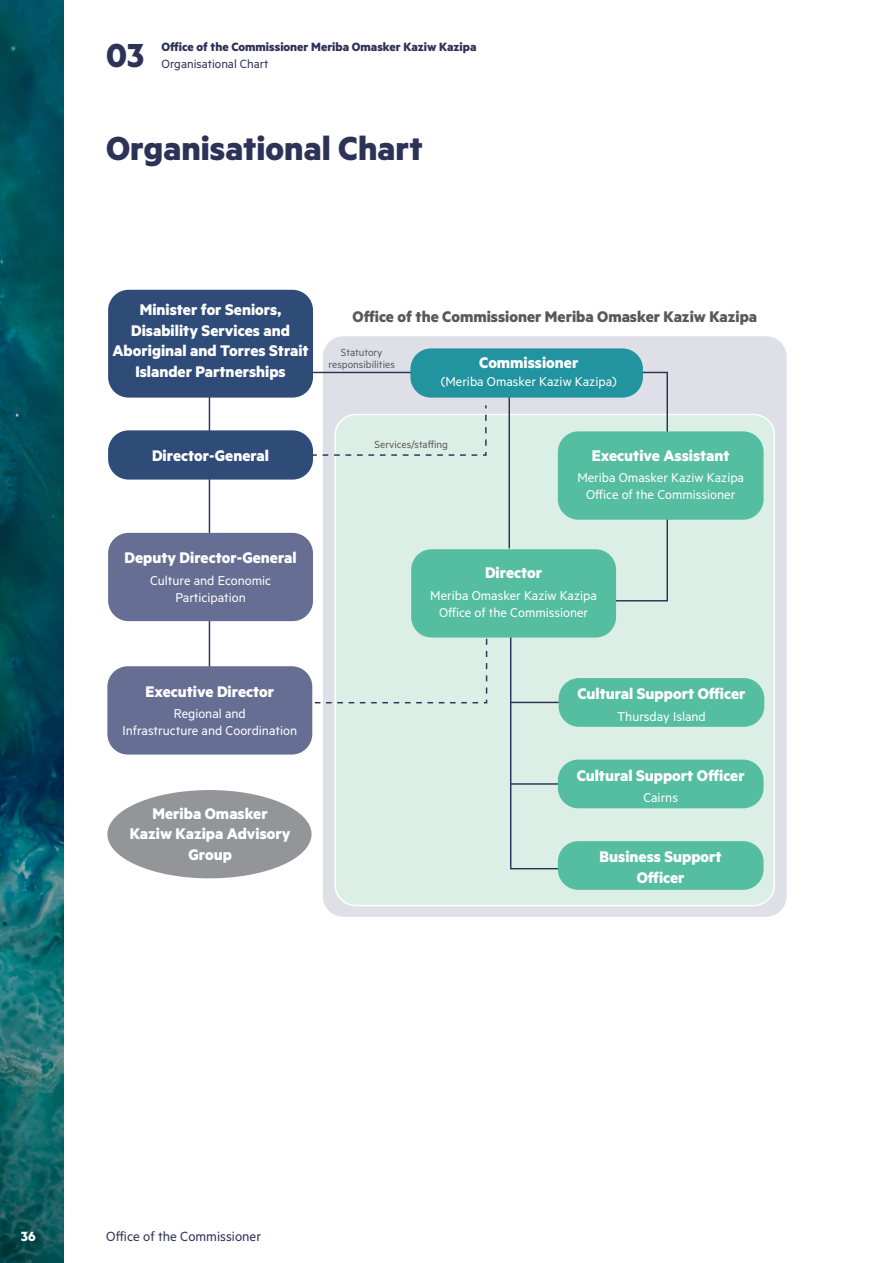
<style>
.page{position:relative;width:893px;height:1263px;background:#fff}
.page>*{position:absolute;margin:0;border:0;box-sizing:border-box;transform-origin:0 0}
.t1{font:700 37.5px "Metric";color:#2d3257}
.t2{font:700 17.4px/20.9px "Metric";color:#fff;text-align:center}
.t3{font:700 17.4px "Metric";color:#58595b}
.t4{font:15px "Metric";color:#2d3257}
.t5{font:700 15px "Metric";color:#fff}
.t6{font:14.4px/17.4px "Metric";color:#fff;text-align:center}
.t7{font:700 13.5px "Metric";color:#2d3257}
.t8{font:13.5px "Metric";color:#2d3257}
.t9{font:11.55px/11.6px "Metric";color:#58595b;text-align:center}
</style>
<div class="page">
<img style="left:0;top:0;width:64px;height:1263px">
<div style="left:323px;top:336px;width:464px;height:581px;background:#dfdfe7;border-radius:20px"></div>
<div style="left:335px;top:414px;width:439px;height:491px;background:#dcefe7;border-radius:20px"></div>
<svg style="left:305px;top:628px;width:183px;height:76px"></svg>
<hr style="left:209px;top:385px;width:1px;height:282px;background:#2d3257">
<svg style="left:509px;top:371px;width:160px;height:499px"></svg>
<svg style="left:297px;top:371px;width:214px;height:179px"></svg>
<div style="left:108px;top:290px;width:205px;height:108px;background:#2f4b78;border-radius:20px"></div>
<div style="left:108px;top:430px;width:205px;height:50px;background:#2f4b78;border-radius:20px"></div>
<div style="left:108px;top:533px;width:205px;height:88px;background:#666f93;border-radius:20px"></div>
<div style="left:107px;top:666px;width:205px;height:88px;background:#666f93;border-radius:20px"></div>
<div style="left:107px;top:790px;width:205px;height:88px;background:#939598;border-radius:50%"></div>
<div style="left:410px;top:348px;width:233px;height:50px;background:#21949f;border-radius:20px"></div>
<div style="left:411px;top:549px;width:205px;height:88px;background:#55bea0;border-radius:20px"></div>
<div style="left:558px;top:431px;width:206px;height:89px;background:#55bea0;border-radius:20px"></div>
<div style="left:559px;top:678px;width:205px;height:49px;background:#55bea0;border-radius:20px"></div>
<div style="left:558px;top:760px;width:206px;height:48px;background:#55bea0;border-radius:20px"></div>
<div style="left:558px;top:841px;width:206px;height:49px;background:#55bea0;border-radius:20px"></div>
<h1 class="t1" style="left:106px;top:32px;width:40px">03</h1>
<p class="t7" style="left:162px;top:39px;width:316px">Office of the Commissioner Meriba Omasker Kaziw Kazipa</p>
<p class="t8" style="left:162px;top:55px;width:108px">Organisational Chart</p>
<h1 class="t1" style="left:106px;top:126px;width:318px">Organisational Chart</h1>
<p class="t2" style="left:112px;top:298px;width:198px">Minister for Seniors,<br>Disability Services and<br>Aboriginal and Torres Strait<br>Islander Partnerships</p>
<p class="t2" style="left:152px;top:444px;width:118px">Director-General</p>
<p class="t3" style="left:353px;top:306px;width:406px">Office of the Commissioner Meriba Omasker Kaziw Kazipa</p>
<p class="t9" style="left:329px;top:346px;width:68px">Statutory responsibilities</p>
<p class="t2" style="left:479px;top:352px;width:101px">Commissioner</p>
<p class="t6" style="left:441px;top:372px;width:178px">(Meriba Omasker Kaziw Kazipa)</p>
<p class="t9" style="left:375px;top:438px;width:75px">Services/staffing</p>
<p class="t2" style="left:592px;top:444px;width:139px">Executive Assistant</p>
<p class="t6" style="left:577px;top:468px;width:168px">Meriba Omasker Kaziw Kazipa<br>Office of the Commissioner</p>
<p class="t2" style="left:124px;top:547px;width:174px">Deputy Director-General</p>
<p class="t6" style="left:150px;top:571px;width:122px">Culture and Economic<br>Participation</p>
<p class="t2" style="left:485px;top:562px;width:59px">Director</p>
<p class="t6" style="left:430px;top:586px;width:168px">Meriba Omasker Kaziw Kazipa<br>Office of the Commissioner</p>
<p class="t2" style="left:145px;top:680px;width:130px">Executive Director</p>
<p class="t6" style="left:123px;top:704px;width:176px">Regional and<br>Infrastructure and Coordination</p>
<p class="t2" style="left:130px;top:802px;width:162px">Meriba Omasker<br>Kaziw Kazipa Advisory<br>Group</p>
<p class="t2" style="left:577px;top:683px;width:170px">Cultural Support Officer</p>
<p class="t6" style="left:617px;top:707px;width:90px">Thursday Island</p>
<p class="t2" style="left:577px;top:764px;width:170px">Cultural Support Officer</p>
<p class="t6" style="left:643px;top:788px;width:36px">Cairns</p>
<p class="t2" style="left:600px;top:846px;width:124px">Business Support<br>Officer</p>
<p class="t5" style="left:21px;top:1227px;width:16px">36</p>
<p class="t4" style="left:106px;top:1228px;width:156px">Office of the Commissioner</p>
</div>
